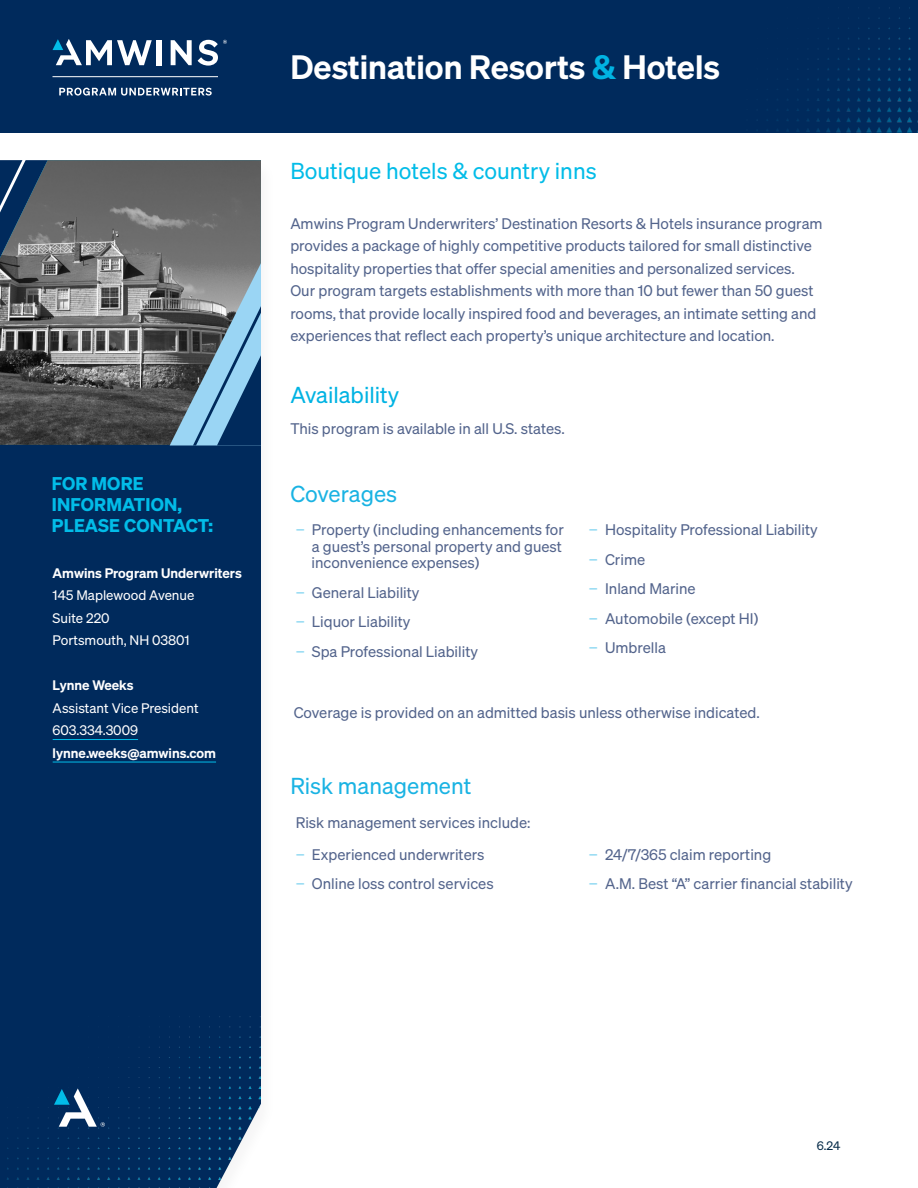
<style>
.page{position:relative;width:918px;height:1188px;background:#fff}
.page>*{position:absolute;margin:0;border:0;box-sizing:border-box;transform-origin:0 0}
.t1{font:600 33px "Sohne";color:#fff}
.t2{font:22.5px "Sohne Buch";color:#02bce8}
.t3{font:22.5px "Sohne Buch";color:#1ab3e3}
.t4{font:22.5px "Sohne Buch";color:#00b3e3}
.New_H3{font:18px/21px "Sohne Dreiviertelfett";letter-spacing:.01em;color:#02bce8}
.t5{font:15px/22.5px "Sohne Buch";color:#53648c}
.t6{font:13.5px "Sohne Buch";color:#fff}
.t7{font:600 13.5px "Sohne";color:#fff}
.t8{font:12px "Sohne Buch";color:#052a48}
.s1{color:#00b3e3}
.s2{color:#7ed3f0}
</style>
<div class="page">
<div style="left:0;top:445px;width:261px;height:564px;background:#002a5c"></div>
<img style="left:0;top:1009px;width:261px;height:179px">
<svg style="left:54px;top:1088px;width:51px;height:39px"></svg>
<img style="left:0;top:160px;width:261px;height:285px">
<svg style="left:170px;top:263px;width:91px;height:183px;background:#6a8598"></svg>
<div style="left:0;top:0;width:918px;height:132px;background:#002a5c"></div>
<img style="left:757px;top:7px;width:161px;height:125px">
<svg style="left:0;top:160px;width:35px;height:53px;background:#20426b"></svg>
<div style="left:157px;top:40px;width:5px;height:25px;background:#fff"></div>
<svg style="left:171px;top:40px;width:21px;height:25px"></svg>
<svg style="left:52px;top:39px;width:100px;height:26px"></svg>
<hr style="left:53px;top:76px;width:165px;height:1px;background:#fff">
<svg style="left:59px;top:88px;width:153px;height:8px"></svg>
<svg style="left:198px;top:40px;width:29px;height:26px"></svg>
<hr style="left:53px;top:739px;width:85px;height:1px;background:#02bce8">
<hr style="left:53px;top:762px;width:163px;height:1px;background:#02bce8">
<p class="New_H3" style="left:52px;top:472px;width:163px">FOR MORE<br>INFORMATION,<br>PLEASE CONTACT:</p>
<p class="t7" style="left:53px;top:564px;width:191px">Amwins Program Underwriters</p>
<p class="t6" style="left:53px;top:587px;width:143px">145 Maplewood Avenue</p>
<p class="t6" style="left:53px;top:610px;width:58px">Suite 220</p>
<p class="t6" style="left:53px;top:632px;width:139px">Portsmouth, NH 03801</p>
<p class="t7" style="left:53px;top:677px;width:82px">Lynne Weeks</p>
<p class="t6" style="left:53px;top:700px;width:148px">Assistant Vice President</p>
<p class="t6" style="left:53px;top:722px;width:87px">603.334.3009</p>
<p class="t7" style="left:53px;top:744px;width:165px">lynne.weeks@amwins.com</p>
<h1 class="t1" style="left:290px;top:47px;width:431px">Destination Resorts <span class="s1">&amp;</span> Hotels</h1>
<h2 class="t2" style="left:290px;top:158px;width:308px">Boutique hotels &amp; country inns</h2>
<p class="t5" style="left:290px;top:212px;width:534px">Amwins Program Underwriters’ Destination Resorts &amp; Hotels insurance program provides a package of highly competitive products tailored for small distinctive hospitality properties that offer special amenities and personalized services.<br>Our program targets establishments with more than 10 but fewer than 50 guest rooms, that provide locally inspired food and beverages, an intimate setting and experiences that reflect each property’s unique architecture and location.</p>
<p class="t4" style="left:290px;top:381px;width:110px">Availability</p>
<p class="t5" style="left:290px;top:417px;width:276px">This program is available in all U.S. states.</p>
<p class="t3" style="left:290px;top:481px;width:108px">Coverages</p>
<p class="t5" style="left:312px;top:521px;width:254px;line-height:16.5px;text-indent:-16px"><span class="s2">−</span> Property (including enhancements for a guest’s personal property and guest inconvenience expenses)</p>
<p class="t5" style="left:296px;top:581px;width:125px"><span class="s2">−</span> General Liability</p>
<p class="t5" style="left:296px;top:610px;width:116px"><span class="s2">−</span> Liquor Liability</p>
<p class="t5" style="left:296px;top:640px;width:184px"><span class="s2">−</span> Spa Professional Liability</p>
<p class="t5" style="left:589px;top:518px;width:230px"><span class="s2">−</span> Hospitality Professional Liability</p>
<p class="t5" style="left:589px;top:548px;width:58px"><span class="s2">−</span> Crime</p>
<p class="t5" style="left:589px;top:577px;width:108px"><span class="s2">−</span> Inland Marine</p>
<p class="t5" style="left:589px;top:607px;width:171px"><span class="s2">−</span> Automobile (except HI)</p>
<p class="t5" style="left:589px;top:636px;width:79px"><span class="s2">−</span> Umbrella</p>
<p class="t5" style="left:294px;top:701px;width:468px">Coverage is provided on an admitted basis unless otherwise indicated.</p>
<p class="t3" style="left:290px;top:773px;width:183px">Risk management</p>
<p class="t5" style="left:296px;top:811px;width:236px">Risk management services include:</p>
<p class="t5" style="left:296px;top:843px;width:190px"><span class="s2">−</span> Experienced underwriters</p>
<p class="t5" style="left:296px;top:872px;width:199px"><span class="s2">−</span> Online loss control services</p>
<p class="t5" style="left:589px;top:843px;width:184px"><span class="s2">−</span> 24/7/365 claim reporting</p>
<p class="t5" style="left:589px;top:872px;width:265px"><span class="s2">−</span> A.M. Best “A” carrier financial stability</p>
<p class="t8" style="left:817px;top:1138px;width:25px">6.24</p>
</div>
